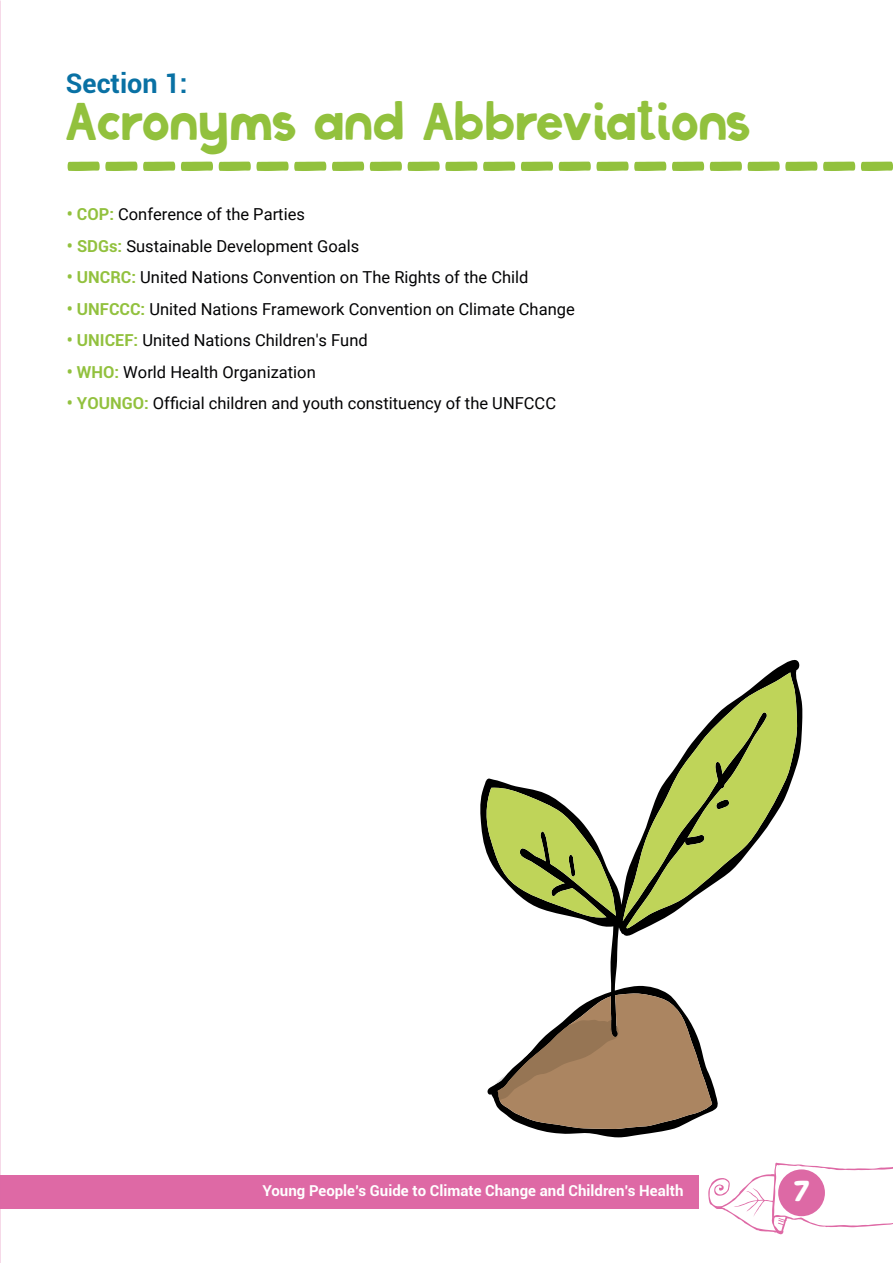
<style>
.page{position:relative;width:893px;height:1263px;background:#fff}
.page>*{position:absolute;margin:0;border:0;box-sizing:border-box;transform-origin:0 0}
.t1{font:82.5px "Bluberry";color:#92c13d;scale:.95 1}
.t2{font:49.5px "Bluberry";color:#92c13d}
.t3{font:700 27px "Roboto";color:#0971a4}
.t4{font:27px "Bluberry";color:#fff}
.t5{font:16.5px "Roboto";color:#030304}
.t6{font:700 15px "Roboto";color:#fff}
.s1{font-weight:700;color:#92c13e}
</style>
<div class="page">
<div style="left:0;top:1175px;width:698px;height:33px;background:#de69a5"></div>
<svg style="left:480px;top:660px;width:322px;height:326px"></svg>
<svg style="left:485px;top:672px;width:312px;height:259px"></svg>
<svg style="left:487px;top:986px;width:406px;height:248px"></svg>
<h3 class="t3" style="left:66px;top:64px;width:123px">Section 1:</h3>
<h2 class="t2" style="left:66px;top:99px;width:686px">Acronyms and Abbreviations</h2>
<h1 class="t1" style="left:65px;top:121px;width:876px">----------------------</h1>
<p class="t5" style="left:67px;top:203px;width:239px"><span class="s1">• COP:</span> Conference of the Parties</p>
<p class="t5" style="left:67px;top:234px;width:294px"><span class="s1">• SDGs:</span> Sustainable Development Goals</p>
<p class="t5" style="left:67px;top:266px;width:463px"><span class="s1">• UNCRC:</span> United Nations Convention on The Rights of the Child</p>
<p class="t5" style="left:67px;top:297px;width:509px"><span class="s1">• UNFCCC:</span> United Nations Framework Convention on Climate Change</p>
<p class="t5" style="left:67px;top:329px;width:302px"><span class="s1">• UNICEF:</span> United Nations Children's Fund</p>
<p class="t5" style="left:67px;top:360px;width:250px"><span class="s1">• WHO:</span> World Health Organization</p>
<p class="t5" style="left:67px;top:392px;width:491px"><span class="s1">• YOUNGO:</span> Official children and youth constituency of the UNFCCC</p>
<p class="t6" style="left:262px;top:1180px;width:423px">Young People’s Guide to Climate Change and Children’s Health</p>
<h3 class="t4" style="left:793px;top:1179px;width:18px">7</h3>
</div>
